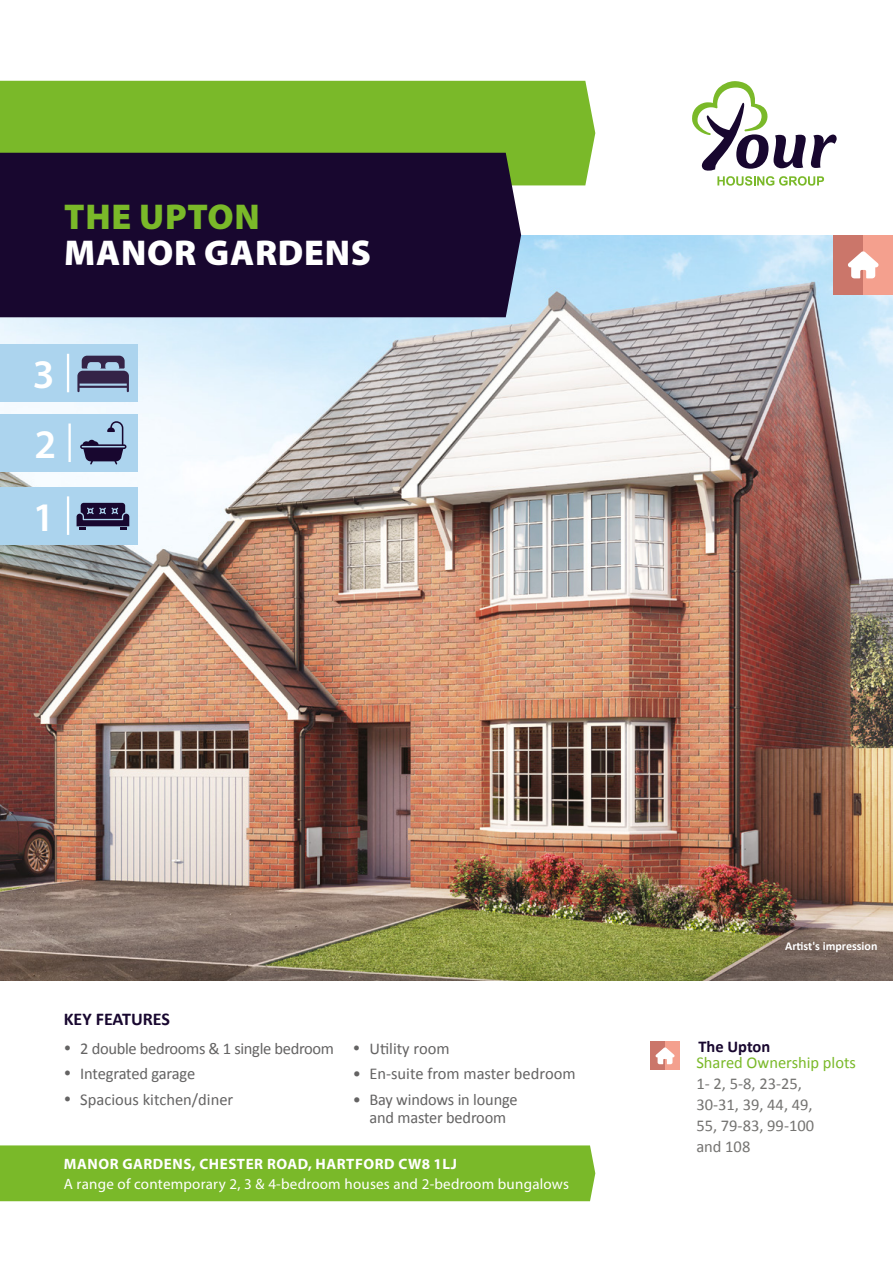
<style>
.page{position:relative;width:893px;height:1263px;background:#fff}
.page>*{position:absolute;margin:0;border:0;box-sizing:border-box;transform-origin:0 0}
.t1{font:600 40.8px/72.9px "Myriad Pro";color:#fff}
.t2{font:900 36px "Myriad Pro";letter-spacing:.02em;color:#fff}
.t3{font:900 36px "Myriad Pro";letter-spacing:.02em;color:#7ab929}
.t4{font:700 18px "Calibri";color:#18072f}
.t5{font:16.5px/18px "Calibri";letter-spacing:-.01em;color:#646363;text-align:center}
.t6{font:16.5px/20.9px "Calibri";color:#757472}
.t7{font:16.5px "Calibri";color:#7ab929}
.t8{font:700 16.5px "Calibri";color:#18072f}
.t9{font:15px "Myriad Pro";letter-spacing:.015em;color:#fff}
.t10{font:700 15px "Myriad Pro";letter-spacing:.035em;color:#fff}
.t11{font:700 12px "Calibri";color:#fff}
</style>
<div class="page">
<img style="left:0;top:235px;width:893px;height:746px">
<div style="left:0;top:81px;width:595px;height:104px;background:#7ab929"></div>
<div style="left:0;top:153px;width:521px;height:164px;background:#18072f"></div>
<svg style="left:692px;top:81px;width:145px;height:105px"></svg>
<div style="left:0;top:1145px;width:595px;height:56px;background:#7ab929"></div>
<div style="left:651px;top:1041px;width:28px;height:29px;background:#f4a08e"></div>
<div style="left:651px;top:1041px;width:14px;height:29px;background:#cb766a"></div>
<div style="left:0;top:414px;width:138px;height:57px;background:#acd4ee"></div>
<svg style="left:80px;top:421px;width:46px;height:43px"></svg>
<hr style="left:68px;top:423px;width:3px;height:39px;background:#fff">
<div style="left:0;top:487px;width:138px;height:57px;background:#acd4ee"></div>
<svg style="left:77px;top:503px;width:52px;height:27px"></svg>
<hr style="left:67px;top:496px;width:2px;height:39px;background:#fff">
<div style="left:0;top:344px;width:138px;height:58px;background:#acd4ee"></div>
<svg style="left:77px;top:356px;width:52px;height:36px"></svg>
<hr style="left:67px;top:354px;width:2px;height:38px;background:#fff">
<svg style="left:655px;top:1047px;width:20px;height:17px"></svg>
<div style="left:833px;top:235px;width:60px;height:60px;background:#f4a08e"></div>
<div style="left:833px;top:235px;width:30px;height:60px;background:#cb766a"></div>
<svg style="left:848px;top:251px;width:31px;height:27px"></svg>
<h2 class="t3" style="left:64px;top:193px;width:197px">THE UPTON</h2>
<h2 class="t2" style="left:64px;top:229px;width:308px">MANOR GARDENS</h2>
<h1 class="t1" style="left:33px;top:337px;width:23px">3</h1>
<h1 class="t1" style="left:33px;top:407px;width:25px">2<br>1</h1>
<p class="t4" style="left:64px;top:1007px;width:108px">KEY FEATURES</p>
<p class="t5" style="left:64px;top:1039px;width:272px">• 2 double bedrooms &amp; 1 single bedroom</p>
<p class="t5" style="left:64px;top:1064px;width:133px">• Integrated garage</p>
<p class="t5" style="left:64px;top:1090px;width:171px">• Spacious kitchen/diner</p>
<p class="t5" style="left:353px;top:1039px;width:98px">• Utility room</p>
<p class="t5" style="left:353px;top:1064px;width:224px">• En-suite from master bedroom</p>
<p class="t5" style="left:353px;top:1090px;width:166px">• Bay windows in lounge and master bedroom</p>
<p class="t10" style="left:64px;top:1154px;width:395px">MANOR GARDENS, CHESTER ROAD, HARTFORD CW8 1LJ</p>
<p class="t9" style="left:64px;top:1174px;width:507px">A range of contemporary 2, 3 &amp; 4-bedroom houses and 2-bedroom bungalows</p>
<p class="t11" style="left:785px;top:937px;width:94px">Artist's impression</p>
<p class="t8" style="left:698px;top:1035px;width:73px">The Upton</p>
<p class="t7" style="left:696px;top:1051px;width:161px">Shared Ownership plots</p>
<p class="t6" style="left:696px;top:1073px;width:119px">1- 2, 5-8, 23-25,<br>30-31, 39, 44, 49,<br>55, 79-83, 99-100 and 108</p>
</div>
